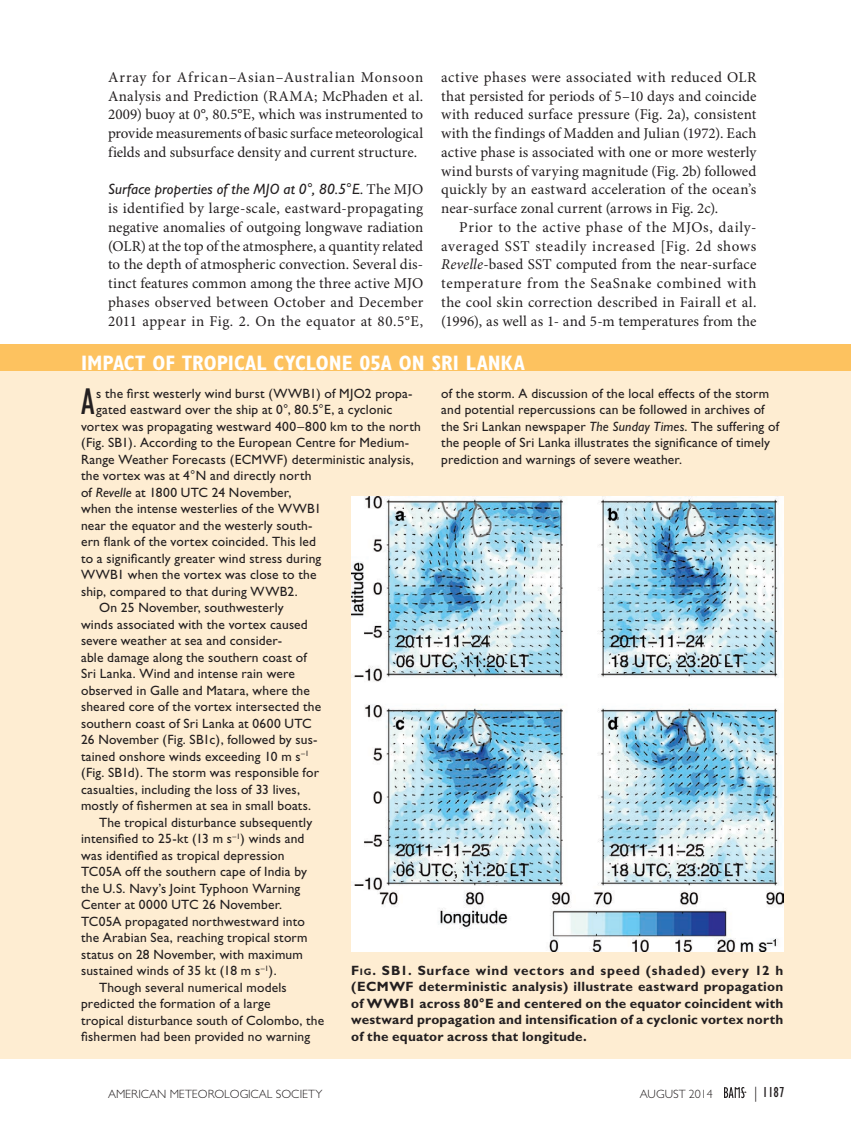
<style>
.page{position:relative;width:851px;height:1134px;background:#fff}
.page>*{position:absolute;margin:0;border:0;box-sizing:border-box;transform-origin:0 0}
.t1{font:condensed 38.25px "Gill Sans";color:#231f20}
.t2{font:700 condensed 21px "Gill Sans";color:#fff}
.t3{font:15px/18.8px "Minion Pro";letter-spacing:.015em;color:#231f20;text-align:justify}
.t4{font:italic 15px "Gill Sans";letter-spacing:.01em;color:#231f20}
.t5{font:condensed 15px "Gill Sans";color:#231f20}
.t6{font:13.5px/16.5px "Gill Sans";letter-spacing:.015em;color:#231f20}
.t7{font:700 13.5px/16.5px "Gill Sans";letter-spacing:.015em;color:#231f20;text-align:justify}
.t8{font:300 12px "Gill Sans";color:#231f20}
.s1{font-style:italic}
.s2{font-family:"Minion Pro";font-style:normal}
.s3{font-style:inherit}
.s4{font-size:9.45px}
.s5{font-weight:300;font-stretch:normal}
</style>
<div class="page">
<div style="left:0;top:348px;width:850px;height:711px;background:#feedd2"></div>
<div style="left:0;top:344px;width:850px;height:27px;background:#fdc25f"></div>
<img style="left:351px;top:497px;width:432px;height:454px">
<svg style="left:724px;top:1087px;width:22px;height:11px"></svg>
<p class="t3" style="left:441px;top:68px;width:317px">active phases were associated with reduced OLR that persisted for periods of 5–10 days and coincide with reduced surface pressure (Fig. 2a), consistent with the findings of Madden and Julian (1972). Each active phase is associated with one or more westerly wind bursts of varying magnitude (Fig. 2b) followed quickly by an eastward acceleration of the ocean’s near-surface zonal current (arrows in Fig. 2c).</p>
<p class="t3" style="left:441px;top:218px;width:317px;text-indent:18px">Prior to the active phase of the MJOs, daily&shy;averaged SST steadily increased [Fig. 2d shows <span class="s1">Revelle</span>-based SST computed from the near-surface temperature from the SeaSnake combined with the cool skin correction described in Fairall et al. (1996), as well as 1- and 5-m temperatures from the</p>
<h2 class="t2" style="left:81px;top:351px;width:445px">IMPACT OF TROPICAL CYCLONE 05A ON SRI LANKA</h2>
<h1 class="t1" style="left:81px;top:381px;width:15px">A</h1>
<p class="t6" style="left:96px;top:385px;width:318px">s the first westerly wind burst (WWB1) of MJO2 propa-</p>
<p class="t3" style="left:108px;top:68px;width:316px">Array for African–Asian–Australian Monsoon Analysis and Prediction (RAMA; McPhaden et al.<br>2009) buoy at 0°, 80.5°E, which was instrumented to provide measurements of basic surface meteorological fields and subsurface density and current structure.</p>
<p class="t4" style="left:108px;top:181px;width:316px">Surface properties of the MJO at 0°, 80.5°E. <span class="s2">The MJO</span></p>
<p class="t3" style="left:108px;top:199px;width:317px">is identified by large-scale, eastward-propagating negative anomalies of outgoing longwave radiation (OLR) at the top of the atmosphere, a quantity related to the depth of atmospheric convection. Several dis&shy;tinct features common among the three active MJO phases observed between October and December 2011 appear in Fig. 2. On the equator at 80.5°E,</p>
<p class="t6" style="left:441px;top:385px;width:339px">of the storm. A discussion of the local effects of the storm and potential repercussions can be followed in archives of the Sri Lankan newspaper <span class="s1">The Sunday Times</span>. The suffering of the people of Sri Lanka illustrates the significance of timely prediction and warnings of severe weather.</p>
<p class="t6" style="left:96px;top:402px;width:298px">gated eastward over the ship at 0°, 80.5°E, a cyclonic</p>
<p class="t6" style="left:81px;top:418px;width:341px">vortex was propagating westward 400–800 km to the north</p>
<p class="t6" style="left:81px;top:435px;width:329px">(Fig. SB1). According to the European Centre for Medium-</p>
<p class="t6" style="left:81px;top:451px;width:334px">Range Weather Forecasts (ECMWF) deterministic analysis,</p>
<p class="t6" style="left:81px;top:468px;width:232px">the vortex was at 4°N and directly north</p>
<p class="t6" style="left:81px;top:484px;width:212px">of <span class="s1">Revelle</span> at 1800 UTC 24 November,</p>
<p class="t6" style="left:81px;top:501px;width:242px">when the intense westerlies of the WWB1</p>
<p class="t6" style="left:81px;top:517px;width:233px">near the equator and the westerly south-</p>
<p class="t6" style="left:81px;top:534px;width:236px">ern flank of the vortex coincided. This led</p>
<p class="t6" style="left:81px;top:550px;width:242px">to a significantly greater wind stress during</p>
<p class="t6" style="left:81px;top:567px;width:237px">WWB1 when the vortex was close to the</p>
<p class="t6" style="left:81px;top:583px;width:218px">ship, compared to that during WWB2.</p>
<p class="t6" style="left:99px;top:600px;width:186px">On 25 November, southwesterly</p>
<p class="t6" style="left:81px;top:616px;width:228px">winds associated with the vortex caused</p>
<p class="t6" style="left:81px;top:633px;width:203px">severe weather at sea and consider-</p>
<p class="t6" style="left:81px;top:649px;width:227px">able damage along the southern coast of</p>
<p class="t6" style="left:81px;top:666px;width:215px">Sri Lanka. Wind and intense rain were</p>
<p class="t6" style="left:81px;top:682px;width:230px">observed in Galle and Matara, where the</p>
<p class="t6" style="left:81px;top:699px;width:242px">sheared core of the vortex intersected the</p>
<p class="t6" style="left:81px;top:715px;width:232px">southern coast of Sri Lanka at 0600 UTC</p>
<p class="t6" style="left:81px;top:732px;width:238px">26 November (Fig. SB1c), followed by sus-</p>
<p class="t6" style="left:81px;top:748px;width:230px">tained onshore winds exceeding 10 m s<sup>–1</sup></p>
<p class="t6" style="left:81px;top:765px;width:239px">(Fig. SB1d). The storm was responsible for</p>
<p class="t6" style="left:81px;top:781px;width:220px">casualties, including the loss of 33 lives,</p>
<p class="t6" style="left:81px;top:798px;width:231px">mostly of fishermen at sea in small boats.</p>
<p class="t6" style="left:99px;top:814px;width:215px">The tropical disturbance subsequently</p>
<p class="t6" style="left:81px;top:831px;width:225px">intensified to 25-kt (13 m s<sup>–1</sup>) winds and</p>
<p class="t6" style="left:81px;top:847px;width:205px">was identified as tropical depression</p>
<p class="t6" style="left:81px;top:864px;width:227px">TC05A off the southern cape of India by</p>
<p class="t6" style="left:81px;top:880px;width:221px">the U.S. Navy’s Joint Typhoon Warning</p>
<p class="t6" style="left:81px;top:897px;width:203px">Center at 0000 UTC 26 November.</p>
<p class="t6" style="left:81px;top:913px;width:225px">TC05A propagated northwestward into</p>
<p class="t6" style="left:81px;top:930px;width:228px">the Arabian Sea, reaching tropical storm</p>
<p class="t6" style="left:81px;top:946px;width:223px">status on 28 November, with maximum</p>
<p class="t6" style="left:81px;top:963px;width:197px">sustained winds of 35 kt (18 m s<sup>–1</sup>).</p>
<p class="t6" style="left:99px;top:979px;width:189px">Though several numerical models</p>
<p class="t6" style="left:81px;top:996px;width:191px">predicted the formation of a large</p>
<p class="t6" style="left:81px;top:1012px;width:245px">tropical disturbance south of Colombo, the</p>
<p class="t6" style="left:81px;top:1029px;width:230px">fishermen had been provided no warning</p>
<p class="t7" style="left:351px;top:962px;width:434px"><span class="s3">F</span><span class="s4">ig</span><span class="s3">. SB1.</span> Surface wind vectors and speed (shaded) every 12 h (ECMWF deterministic analysis) illustrate eastward propagation of WWB1 across 80°E and centered on the equator coincident with westward propagation and intensification of a cyclonic vortex north of the equator across that longitude.</p>
<p class="t8" style="left:108px;top:1087px;width:216px">AMERICAN METEOROLOGICAL SOCIETY</p>
<p class="t8" style="left:640px;top:1087px;width:74px">AUGUST 2014</p>
<p class="t5" style="left:754px;top:1084px;width:32px"><span class="s5">|</span> 1187</p>
</div>
